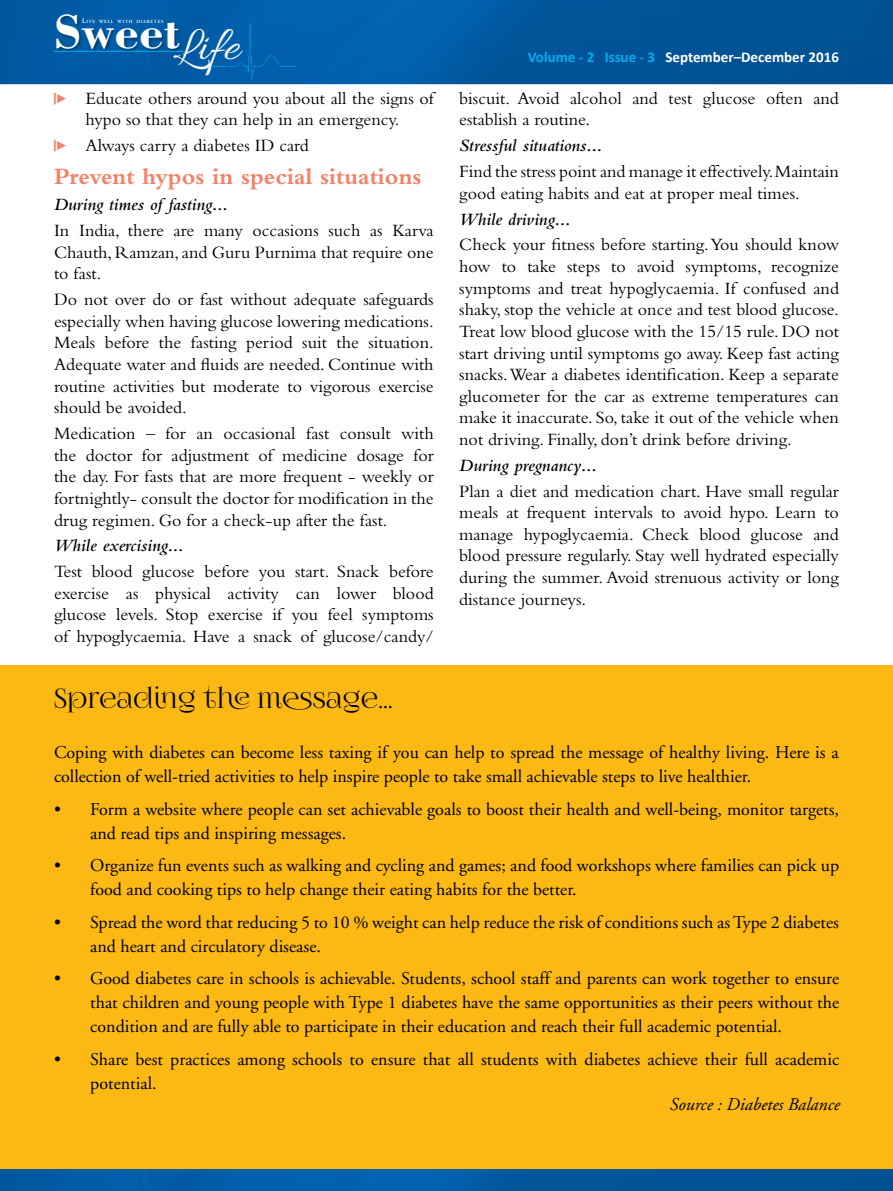
<style>
.page{position:relative;width:893px;height:1191px;background:#fff}
.page>*{position:absolute;margin:0;border:0;box-sizing:border-box;transform-origin:0 0}
.t1{font:700 49.35px "Bodoni";color:#fff}
.t2{font:27px "Foglihten No 07";color:#000}
.t3{font:700 24px "Bembo";color:#f48268}
.t4{font:18px/21.6px "Bembo";color:#000;text-align:justify}
.t5{font:18px/24px "Adobe Garamond";color:#000}
.t6{font:italic 600 18px "Bembo";color:#000}
.t7{font:italic 18px "Adobe Garamond";color:#000}
.t8{font:700 15px "Calibri";color:#fff}
.t9{font:600 4.65px "Adobe Garamond";letter-spacing:.145em;color:#fff}
.s1{font-family:"Allura";font-weight:400}
.s2{font-size:6.75px}
.s3{font-family:"Pointers";color:#f48268}
.s4{color:#00aeef}
</style>
<div class="page">
<img style="left:0;top:0;width:892px;height:84px">
<img style="left:0;top:1169px;width:892px;height:22px">
<svg style="left:892px;top:1169px;width:1px;height:22px"></svg>
<hr style="left:54px;top:51px;width:131px;height:1px;background:#00aeef">
<div style="left:56px;top:14px;width:127px;height:38px;background:#000;opacity:.35"></div>
<div style="left:212px;top:21px;width:82px;height:60px;background:#005fab"></div>
<hr style="left:892px;top:0;width:1px;height:84px;background:#005fab">
<div style="left:0;top:665px;width:893px;height:504px;background:#fdb913"></div>
<h1 class="t1" style="left:54px;top:1px;width:187px">Sweet<span class="s1">Life</span></h1>
<p class="t9" style="left:82px;top:19px;width:30px"><span class="s2">L</span>IVE WELL</p>
<p class="t9" style="left:117px;top:19px;width:48px">WITH DIABETES</p>
<p class="t4" style="left:54px;top:87px;width:381px;text-align:center"><span class="s3">f</span> Educate others around you about all the signs of hypo so that they can help in an emergency.</p>
<p class="t4" style="left:54px;top:134px;width:256px"><span class="s3">f</span> Always carry a diabetes ID card</p>
<h3 class="t3" style="left:54px;top:163px;width:369px">Prevent hypos in special situations</h3>
<p class="t6" style="left:54px;top:195px;width:175px">During times of fasting…</p>
<p class="t4" style="left:54px;top:219px;width:381px">In India, there are many occasions such as Karva Chauth, Ramzan, and Guru Purnima that require one to fast.</p>
<p class="t4" style="left:54px;top:288px;width:381px">Do not over do or fast without adequate safeguards especially when having glucose lowering medications.<br>Meals before the fasting period suit the situation.<br>Adequate water and fluids are needed. Continue with routine activities but moderate to vigorous exercise should be avoided.</p>
<p class="t4" style="left:54px;top:422px;width:381px">Medication – for an occasional fast consult with the doctor for adjustment of medicine dosage for the day. For fasts that are more frequent - weekly or fortnightly- consult the doctor for modification in the drug regimen. Go for a check-up after the fast.</p>
<p class="t6" style="left:54px;top:536px;width:131px">While exercising…</p>
<p class="t4" style="left:54px;top:560px;width:381px">Test blood glucose before you start. Snack before exercise as physical activity can lower blood glucose levels. Stop exercise if you feel symptoms of hypoglycaemia. Have a snack of glucose/candy/</p>
<h2 class="t2" style="left:54px;top:683px;width:341px">Spreading the message…</h2>
<p class="t8" style="left:528px;top:48px;width:313px"><span class="s4">Volume - 2 Issue - 3</span> September–December 2016</p>
<p class="t4" style="left:459px;top:87px;width:381px">biscuit. Avoid alcohol and test glucose often and establish a routine.</p>
<p class="t6" style="left:459px;top:136px;width:144px">Stressful situations…</p>
<p class="t4" style="left:459px;top:160px;width:381px">Find the stress point and manage it effectively. Maintain good eating habits and eat at proper meal times.</p>
<p class="t6" style="left:459px;top:209px;width:113px">While driving…</p>
<p class="t4" style="left:459px;top:234px;width:381px">Check your fitness before starting. You should know how to take steps to avoid symptoms, recognize symptoms and treat hypoglycaemia. If confused and shaky, stop the vehicle at once and test blood glucose.<br>Treat low blood glucose with the 15/15 rule. DO not start driving until symptoms go away. Keep fast acting snacks. Wear a diabetes identification. Keep a separate glucometer for the car as extreme temperatures can make it inaccurate. So, take it out of the vehicle when not driving. Finally, don’t drink before driving.</p>
<p class="t6" style="left:459px;top:455px;width:139px">During pregnancy…</p>
<p class="t4" style="left:459px;top:480px;width:381px">Plan a diet and medication chart. Have small regular meals at frequent intervals to avoid hypo. Learn to manage hypoglycaemia. Check blood glucose and blood pressure regularly. Stay well hydrated especially during the summer. Avoid strenuous activity or long distance journeys.</p>
<p class="t5" style="left:54px;top:741px;width:786px">Coping with diabetes can become less taxing if you can help to spread the message of healthy living. Here is a collection of well-tried activities to help inspire people to take small achievable steps to live healthier.</p>
<p class="t5" style="left:90px;top:797px;width:750px;text-indent:-36px">• Form a website where people can set achievable goals to boost their health and well-being, monitor targets, and read tips and inspiring messages.</p>
<p class="t5" style="left:90px;top:854px;width:750px;text-indent:-36px">• Organize fun events such as walking and cycling and games; and food workshops where families can pick up food and cooking tips to help change their eating habits for the better.</p>
<p class="t5" style="left:90px;top:910px;width:750px;text-indent:-36px">• Spread the word that reducing 5 to 10 % weight can help reduce the risk of conditions such as Type 2 diabetes and heart and circulatory disease.</p>
<p class="t5" style="left:90px;top:967px;width:750px;text-align:justify;text-indent:-36px">• Good diabetes care in schools is achievable. Students, school staff and parents can work together to ensure that children and young people with Type 1 diabetes have the same opportunities as their peers without the condition and are fully able to participate in their education and reach their full academic potential.</p>
<p class="t5" style="left:90px;top:1047px;width:750px;text-indent:-36px">• Share best practices among schools to ensure that all students with diabetes achieve their full academic potential.</p>
<p class="t7" style="left:669px;top:1095px;width:172px">Source : Diabetes Balance</p>
</div>
